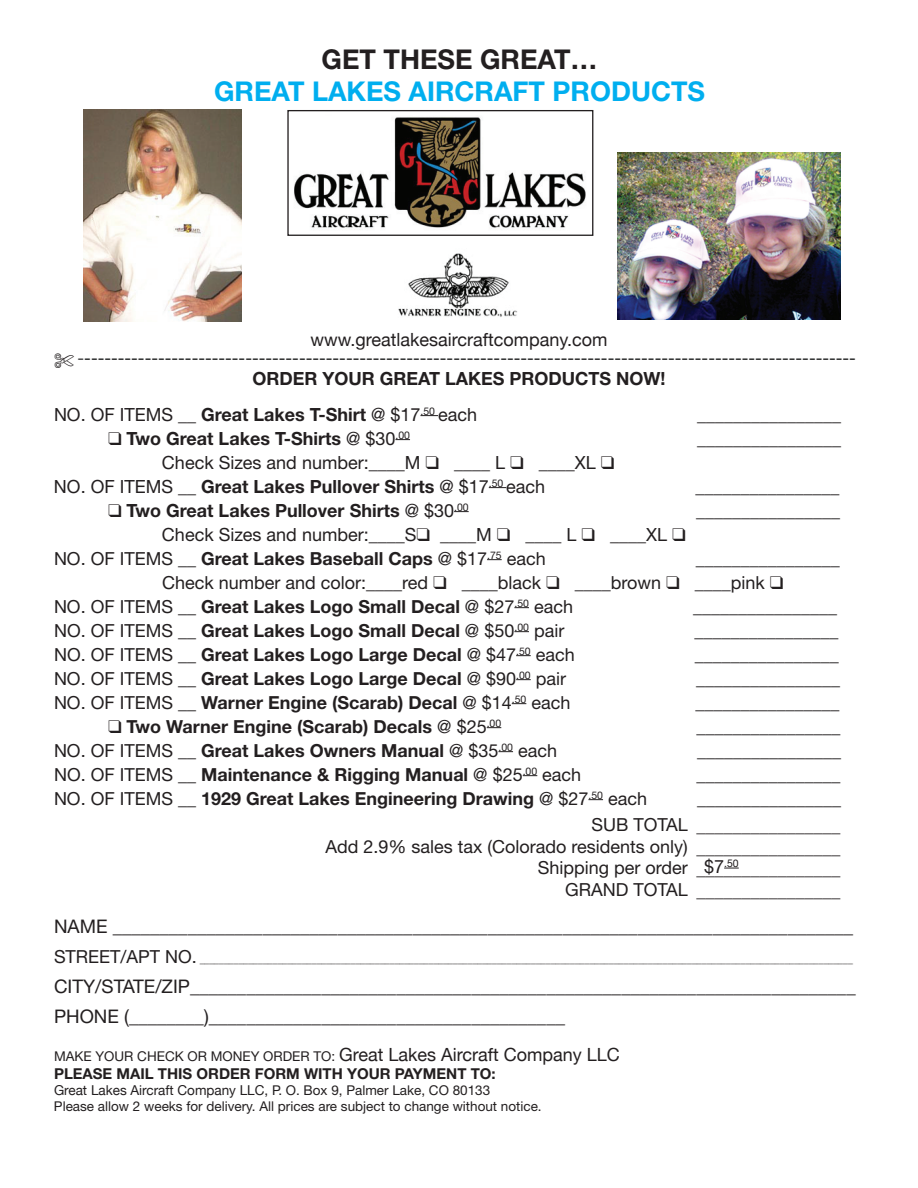
<style>
.page{position:relative;width:918px;height:1188px;background:#fff}
.page>*{position:absolute;margin:0;border:0;box-sizing:border-box;transform-origin:0 0}
.t1{font:700 27.3px "Helvetica Neue";color:#00aeef}
.t2{font:700 27.3px "Helvetica Neue";color:#231f20}
.t3{font:18.75px/30px "Helvetica Neue";color:#231f20}
.t4{font:18.15px/24px "Helvetica Neue";color:#231f20}
.t5{font:18.15px/21.6px "Helvetica Neue";color:#231f20;text-align:justify}
.t6{font:700 18.15px "Helvetica Neue";color:#231f20}
.t7{font:700 18px "Helvetica Neue";color:#231f20}
.t8{font:18px/21.6px "Helvetica Neue";color:#231f20;text-align:right}
.t9{font:17.25px "Helvetica Neue";color:#1f2020}
.t10{font:700 15px "Helvetica Neue";color:#231f20}
.t11{font:13.65px "Helvetica Neue";color:#231f20}
.t12{font:13.5px "Helvetica Neue";color:#231f20}
.t13{font:10.65px "Helvetica Neue";color:#231f20}
.t14{font:9.75px "Helvetica Neue";color:#231f20}
.s1{color:#3e3e3e}
.s2{font-weight:700}
.s3{font-weight:400}
.s4{font-size:18.15px}
.s5{font-size:18px}
.s6{font-size:13.5px}
</style>
<div class="page">
<svg style="left:420px;top:415px;width:18px;height:1px"></svg>
<svg style="left:395px;top:439px;width:15px;height:1px"></svg>
<svg style="left:489px;top:487px;width:17px;height:1px"></svg>
<svg style="left:454px;top:511px;width:15px;height:1px"></svg>
<svg style="left:487px;top:559px;width:15px;height:1px"></svg>
<svg style="left:514px;top:607px;width:15px;height:1px"></svg>
<svg style="left:514px;top:631px;width:15px;height:1px"></svg>
<svg style="left:516px;top:655px;width:15px;height:1px"></svg>
<svg style="left:516px;top:679px;width:15px;height:1px"></svg>
<svg style="left:512px;top:703px;width:14px;height:1px"></svg>
<svg style="left:487px;top:727px;width:14px;height:1px"></svg>
<svg style="left:498px;top:751px;width:15px;height:1px"></svg>
<svg style="left:523px;top:775px;width:14px;height:1px"></svg>
<svg style="left:588px;top:799px;width:15px;height:1px"></svg>
<img style="left:618px;top:153px;width:222px;height:167px">
<img style="left:398px;top:253px;width:119px;height:64px">
<img style="left:294px;top:117px;width:292px;height:113px">
<div style="left:287px;top:110px;width:306px;height:126px;border:1px solid #231f20"></div>
<img style="left:83px;top:110px;width:158px;height:211px">
<svg style="left:724px;top:868px;width:15px;height:1px"></svg>
<h1 class="t2" style="left:322px;top:42px;width:277px">GET THESE GREAT…</h1>
<h1 class="t1" style="left:214px;top:74px;width:493px">GREAT LAKES AIRCRAFT PRODUCTS</h1>
<p class="t5" style="left:311px;top:329px;width:298px">www.greatlakesaircraftcompany.com</p>
<p class="t9" style="left:78px;top:348px;width:780px"><span class="s1">-</span>-------------------------------------------------------------------------------------------------------------------</p>
<p class="t6" style="left:252px;top:367px;width:415px">ORDER YOUR GREAT LAKES PRODUCTS NOW!</p>
<p class="t4" style="left:54px;top:402px;width:425px">NO. OF ITEMS __ <span class="s2">Great Lakes T-Shirt</span> @ $17<sup>.50</sup> each</p>
<p class="t6" style="left:108px;top:427px;width:304px">❑ Two Great Lakes T-Shirts <span class="s3">@ $30</span><sup>.00</sup></p>
<p class="t4" style="left:54px;top:450px;width:562px;text-indent:108px">Check Sizes and number:____M ❑ ____ L ❑ ____XL ❑<br>NO. OF ITEMS __ <span class="s2">Great Lakes Pullover Shirts</span> @ $17<sup>.50</sup> each</p>
<p class="t6" style="left:108px;top:499px;width:362px">❑ Two Great Lakes Pullover Shirts <span class="s3">@ $30</span><sup>.00</sup></p>
<p class="t8" style="left:697px;top:403px;width:146px">________________</p>
<p class="t8" style="left:697px;top:427px;width:145px">________________</p>
<p class="t8" style="left:695px;top:475px;width:145px">________________</p>
<p class="t8" style="left:696px;top:499px;width:146px">________________</p>
<p class="t4" style="left:162px;top:522px;width:525px">Check Sizes and number:____S❑ ____M ❑ ____ L ❑ ____XL ❑</p>
<p class="t7" style="left:54px;top:547px;width:493px"><span class="s3">NO. OF ITEMS __</span> Great Lakes Baseball Caps <span class="s3">@ $17</span><sup>.75</sup> <span class="s3">each</span></p>
<p class="t8" style="left:696px;top:547px;width:145px">________________</p>
<p class="t8" style="left:162px;top:571px;width:623px">Check number and color:<span class="s4">____</span>red ❑ <span class="s4">____</span>black ❑ <span class="s4">____</span>brown ❑ <span class="s4">____</span>pink ❑</p>
<p class="t7" style="left:54px;top:595px;width:521px"><span class="s3">NO. OF ITEMS __</span> Great Lakes Logo Small Decal <span class="s3">@ $27</span><sup>.50</sup> <span class="s3">each</span></p>
<p class="t8" style="left:693px;top:595px;width:145px">________________</p>
<p class="t7" style="left:54px;top:619px;width:512px"><span class="s3">NO. OF ITEMS __</span> Great Lakes Logo Small Decal <span class="s3">@ $50</span><sup>.00</sup> <span class="s3">pair</span></p>
<p class="t8" style="left:694px;top:619px;width:145px">________________</p>
<p class="t7" style="left:54px;top:643px;width:522px"><span class="s3">NO. OF ITEMS __</span> Great Lakes Logo Large Decal <span class="s3">@ $47</span><sup>.50</sup> <span class="s3">each</span></p>
<p class="t8" style="left:695px;top:643px;width:145px">________________</p>
<p class="t7" style="left:54px;top:667px;width:514px"><span class="s3">NO. OF ITEMS __</span> Great Lakes Logo Large Decal <span class="s3">@ $90</span><sup>.00</sup> <span class="s3">pair</span></p>
<p class="t8" style="left:696px;top:667px;width:145px">________________</p>
<p class="t7" style="left:54px;top:691px;width:518px"><span class="s3">NO. OF ITEMS __</span> Warner Engine (Scarab) Decal <span class="s3">@ $14</span><sup>.50</sup> <span class="s3">each</span></p>
<p class="t8" style="left:695px;top:691px;width:145px">________________</p>
<p class="t7" style="left:108px;top:715px;width:395px">❑ Two Warner Engine (Scarab) Decals <span class="s3">@ $25</span><sup>.00</sup></p>
<p class="t8" style="left:696px;top:715px;width:145px">________________</p>
<p class="t7" style="left:54px;top:739px;width:505px"><span class="s3">NO. OF ITEMS __</span> Great Lakes Owners Manual <span class="s3">@ $35</span><sup>.00</sup> <span class="s3">each</span></p>
<p class="t8" style="left:697px;top:739px;width:145px">________________</p>
<p class="t7" style="left:54px;top:763px;width:529px"><span class="s3">NO. OF ITEMS __</span> Maintenance &amp; Rigging Manual <span class="s3">@ $25</span><sup>.00</sup> <span class="s3">each</span></p>
<p class="t8" style="left:696px;top:763px;width:145px">________________</p>
<p class="t7" style="left:54px;top:787px;width:595px"><span class="s3">NO. OF ITEMS __</span> 1929 Great Lakes Engineering Drawing <span class="s3">@ $27</span><sup>.50</sup> <span class="s3">each</span></p>
<p class="t8" style="left:697px;top:787px;width:145px">________________</p>
<p class="t8" style="left:326px;top:814px;width:364px">SUB TOTAL<br>Add 2.9% sales tax (Colorado residents only)<br>Shipping per order<br>GRAND TOTAL</p>
<p class="t5" style="left:697px;top:814px;width:146px">________________ ________________ ________________ ________________</p>
<p class="t13" style="left:704px;top:857px;width:36px"><span class="s4">$7</span>.50</p>
<p class="t3" style="left:54px;top:911px;width:801px">NAME _______________________________________________________________________________</p>
<p class="t14" style="left:54px;top:954px;width:800px"><span class="s5">STREET/APT NO.</span> ______________________________________________________________________________________________________________________________________</p>
<p class="t3" style="left:54px;top:971px;width:803px">CITY/STATE/ZIP_______________________________________________________________________<br>PHONE (________)______________________________________</p>
<p class="t12" style="left:54px;top:1048px;width:567px">MAKE YOUR CHECK OR MONEY ORDER TO: <span class="s4">Great Lakes Aircraft Company LLC</span></p>
<p class="t10" style="left:54px;top:1064px;width:443px">PLEASE MAIL THIS ORDER FORM WITH YOUR PAYMENT TO:</p>
<p class="t11" style="left:54px;top:1082px;width:438px">Great Lakes Aircraft Company LLC<span class="s6">, P. O. Box 9, Palmer Lake, CO 80133</span></p>
<p class="t12" style="left:54px;top:1099px;width:489px">Please allow 2 weeks for delivery. All prices are subject to change without notice.</p>
</div>
